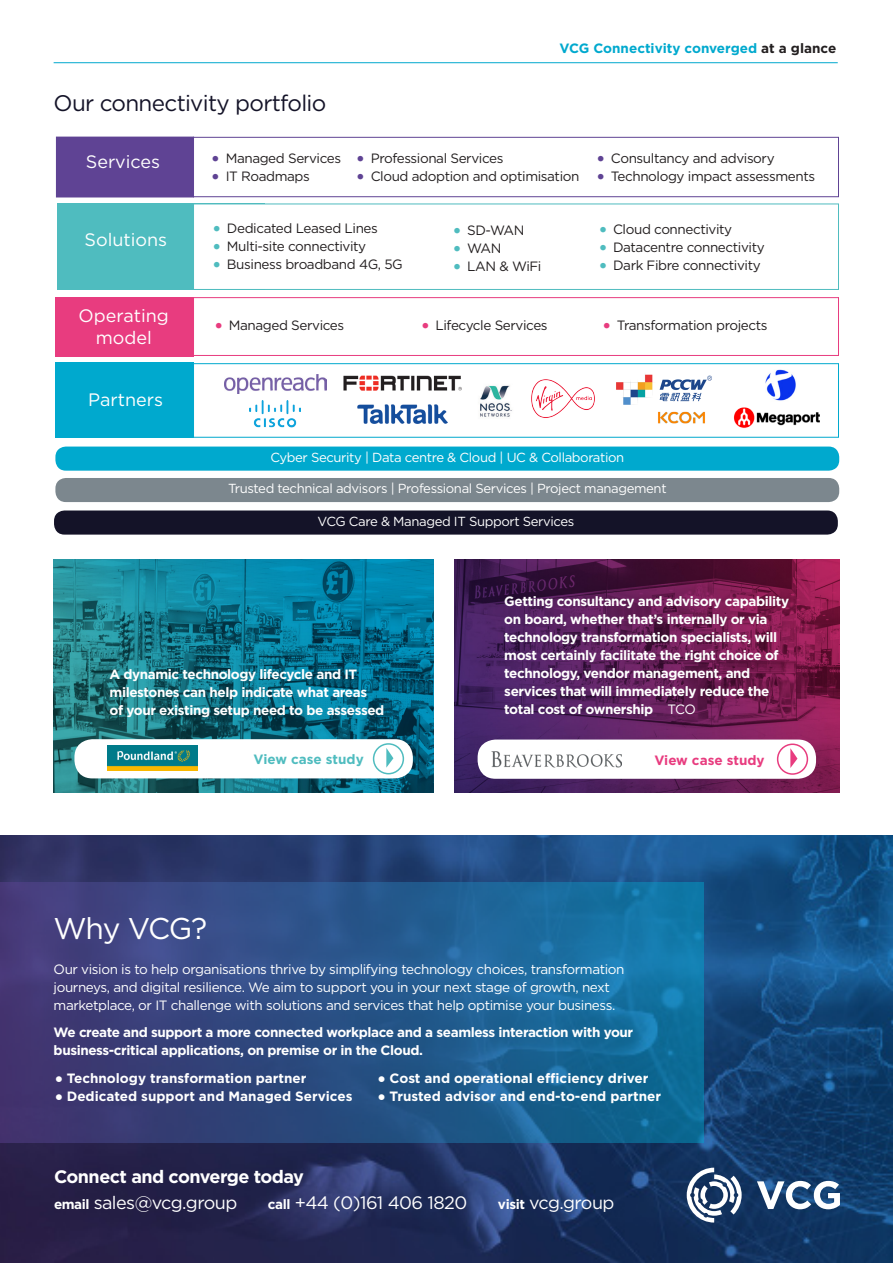
<style>
.page{position:relative;width:893px;height:1263px;background:#fff}
.page>*{position:absolute;margin:0;border:0;box-sizing:border-box;transform-origin:0 0}
.t1{font:30px "Gotham";letter-spacing:-.05em;color:#fff}
.t2{font:22.5px "Gotham";letter-spacing:-.03em;color:#141328}
.t3{font:18px "Gotham";letter-spacing:-.03em;color:#fff}
.t4{font:18px "Gotham";color:#fff}
.t5{font:700 18px "Gotham";letter-spacing:-.03em;color:#fff}
.t6{font:18px "Gotham";letter-spacing:-.035em;color:#fff}
.t7{font:700 13.5px/18px "Gotham";letter-spacing:-.03em;color:#fff}
.t8{font:13.5px "Gotham";letter-spacing:-.03em;color:#231f20}
.t9{font:13.5px/18px "Gotham";letter-spacing:-.03em;color:#fff}
.t10{font:700 13.5px "Gotham";color:#fff}
.t11{font:700 13.5px "Gotham";color:#00a9ce}
.t12{font:700 13.5px "Gotham";color:#e83c7f}
.t13{font:700 13.5px "Gotham";color:#4fbcbf}
.t14{font:13.05px "Gotham";letter-spacing:-.03em;color:#fff}
.s1{font-size:21px;color:#5f4394}
.s2{color:#231f20}
.s3{font-size:21px;color:#4fbcbf}
.s4{font-size:21px;color:#e83c7f}
.s5{font-weight:400}
.s6{font-size:19.5px}
.s7{font-weight:700;font-size:13.5px}
</style>
<div class="page">
<div style="left:56px;top:137px;width:138px;height:60px;background:#5f4394"></div>
<div style="left:193px;top:137px;width:646px;height:60px;background:#fff;border:1px solid #5f4394"></div>
<div style="left:57px;top:203px;width:208px;height:87px;background:#4fbcbf"></div>
<div style="left:193px;top:204px;width:646px;height:86px;background:#fff;border:1px solid #4fbcbf"></div>
<div style="left:56px;top:297px;width:138px;height:59px;background:#e83c7f"></div>
<div style="left:193px;top:297px;width:646px;height:59px;background:#fff;border:1px solid #e83c7f"></div>
<div style="left:56px;top:363px;width:138px;height:75px;background:#00a9ce"></div>
<div style="left:193px;top:363px;width:646px;height:75px;background:#fff;border:1px solid #00a9ce"></div>
<div style="left:55px;top:447px;width:784px;height:24px;background:#00a9ce;border-radius:11px"></div>
<div style="left:55px;top:478px;width:784px;height:24px;background:#7c878e;border-radius:11px"></div>
<div style="left:54px;top:510px;width:784px;height:25px;background:#141328;border-radius:11px"></div>
<hr style="left:54px;top:62px;width:784px;height:1px;background:#00a9ce">
<img style="left:54px;top:559px;width:380px;height:234px">
<img style="left:0;top:835px;width:893px;height:428px">
<svg style="left:0;top:883px;width:703px;height:259px;background:#295489"></svg>
<img style="left:454px;top:559px;width:385px;height:234px">
<div style="left:478px;top:739px;width:338px;height:40px;background:#fff;border-radius:18px"></div>
<img style="left:492px;top:751px;width:130px;height:17px">
<div style="left:777px;top:743px;width:31px;height:32px;border:2px solid #e83c7f;border-radius:50%"></div>
<svg style="left:790px;top:748px;width:7px;height:20px"></svg>
<svg style="left:687px;top:1168px;width:55px;height:54px"></svg>
<svg style="left:757px;top:1181px;width:83px;height:28px"></svg>
<div style="left:74px;top:739px;width:339px;height:39px;background:#fff;border-radius:18px"></div>
<div style="left:373px;top:743px;width:31px;height:31px;border:2px solid #4fbcbf;border-radius:50%"></div>
<svg style="left:386px;top:748px;width:7px;height:20px"></svg>
<img style="left:108px;top:745px;width:90px;height:25px">
<img style="left:250px;top:400px;width:51px;height:28px">
<img style="left:765px;top:370px;width:31px;height:31px">
<img style="left:344px;top:376px;width:117px;height:14px">
<img style="left:480px;top:385px;width:32px;height:32px">
<img style="left:224px;top:374px;width:102px;height:20px">
<img style="left:358px;top:404px;width:89px;height:19px">
<img style="left:734px;top:407px;width:86px;height:21px">
<img style="left:531px;top:379px;width:64px;height:39px">
<img style="left:658px;top:411px;width:47px;height:13px">
<img style="left:616px;top:374px;width:96px;height:30px">
<p class="t2" style="left:54px;top:88px;width:274px">Our connectivity portfolio</p>
<p class="t4" style="left:86px;top:150px;width:76px">Services</p>
<p class="t8" style="left:211px;top:149px;width:132px"><span class="s1">•</span> Managed Services</p>
<p class="t8" style="left:211px;top:167px;width:101px"><span class="s1">•</span> IT Roadmaps</p>
<p class="t11" style="left:560px;top:39px;width:278px">VCG Connectivity converged <span class="s2">at a glance</span></p>
<p class="t8" style="left:356px;top:149px;width:149px"><span class="s1">•</span> Professional Services</p>
<p class="t8" style="left:356px;top:167px;width:225px"><span class="s1">•</span> Cloud adoption and optimisation</p>
<p class="t8" style="left:596px;top:149px;width:180px"><span class="s1">•</span> Consultancy and advisory</p>
<p class="t8" style="left:596px;top:167px;width:221px"><span class="s1">•</span> Technology impact assessments</p>
<p class="t4" style="left:85px;top:228px;width:84px">Solutions</p>
<p class="t4" style="left:79px;top:304px;width:92px">Operating</p>
<p class="t4" style="left:96px;top:326px;width:58px">model</p>
<p class="t4" style="left:88px;top:388px;width:76px">Partners</p>
<p class="t8" style="left:212px;top:220px;width:168px"><span class="s3">•</span> Dedicated Leased Lines</p>
<p class="t8" style="left:212px;top:238px;width:156px"><span class="s3">•</span> Multi-site connectivity</p>
<p class="t8" style="left:212px;top:256px;width:192px"><span class="s3">•</span> Business broadband 4G, 5G</p>
<p class="t8" style="left:452px;top:222px;width:74px"><span class="s3">•</span> SD-WAN</p>
<p class="t8" style="left:452px;top:240px;width:51px"><span class="s3">•</span> WAN</p>
<p class="t8" style="left:452px;top:258px;width:91px"><span class="s3">•</span> LAN &amp; WiFi</p>
<p class="t8" style="left:598px;top:220px;width:136px"><span class="s3">•</span> Cloud connectivity</p>
<p class="t8" style="left:598px;top:238px;width:168px"><span class="s3">•</span> Datacentre connectivity</p>
<p class="t8" style="left:598px;top:256px;width:164px"><span class="s3">•</span> Dark Fibre connectivity</p>
<p class="t8" style="left:214px;top:317px;width:132px"><span class="s4">•</span> Managed Services</p>
<p class="t8" style="left:420px;top:317px;width:129px"><span class="s4">•</span> Lifecycle Services</p>
<p class="t8" style="left:602px;top:317px;width:167px"><span class="s4">•</span> Transformation projects</p>
<p class="t14" style="left:270px;top:449px;width:355px">Cyber Security | Data centre &amp; Cloud | UC &amp; Collaboration</p>
<p class="t14" style="left:228px;top:480px;width:440px">Trusted technical advisors | Professional Services | Project management</p>
<p class="t14" style="left:318px;top:513px;width:258px">VCG Care &amp; Managed IT Support Services</p>
<p class="t7" style="left:110px;top:665px;width:276px">A dynamic technology lifecycle and IT milestones can help indicate what areas<br>of your existing setup need to be assessed</p>
<p class="t13" style="left:254px;top:750px;width:112px">View case study</p>
<p class="t1" style="left:54px;top:909px;width:155px">Why VCG?</p>
<p class="t7" style="left:504px;top:592px;width:286px">Getting consultancy and advisory capability on board, whether that’s internally or via technology transformation specialists, will most certainly facilitate the right choice of technology, vendor management, and services that will immediately reduce the total cost of ownership <span class="s5">TCO</span></p>
<p class="t12" style="left:654px;top:751px;width:112px">View case study</p>
<p class="t9" style="left:54px;top:960px;width:572px">Our vision is to help organisations thrive by simplifying technology choices, transformation journeys, and digital resilience. We aim to support you in your next stage of growth, next marketplace, or IT challenge with solutions and services that help optimise your business.</p>
<p class="t7" style="left:54px;top:1023px;width:581px">We create and support a more connected workplace and a seamless interaction with your business-critical applications, on premise or in the Cloud.</p>
<p class="t10" style="left:54px;top:1069px;width:254px"><span class="s6">•</span> Technology transformation partner</p>
<p class="t10" style="left:54px;top:1087px;width:300px"><span class="s6">•</span> Dedicated support and Managed Services</p>
<p class="t10" style="left:377px;top:1069px;width:273px"><span class="s6">•</span> Cost and operational efficiency driver</p>
<p class="t10" style="left:377px;top:1087px;width:286px"><span class="s6">•</span> Trusted advisor and end-to-end partner</p>
<p class="t5" style="left:54px;top:1165px;width:252px">Connect and converge today</p>
<p class="t3" style="left:54px;top:1191px;width:185px"><span class="s7">email</span> sales@vcg.group</p>
<p class="t3" style="left:268px;top:1191px;width:201px"><span class="s7">call</span> +44 (0)161 406 1820</p>
<p class="t6" style="left:498px;top:1191px;width:118px"><span class="s7">visit</span> vcg.group</p>
</div>
